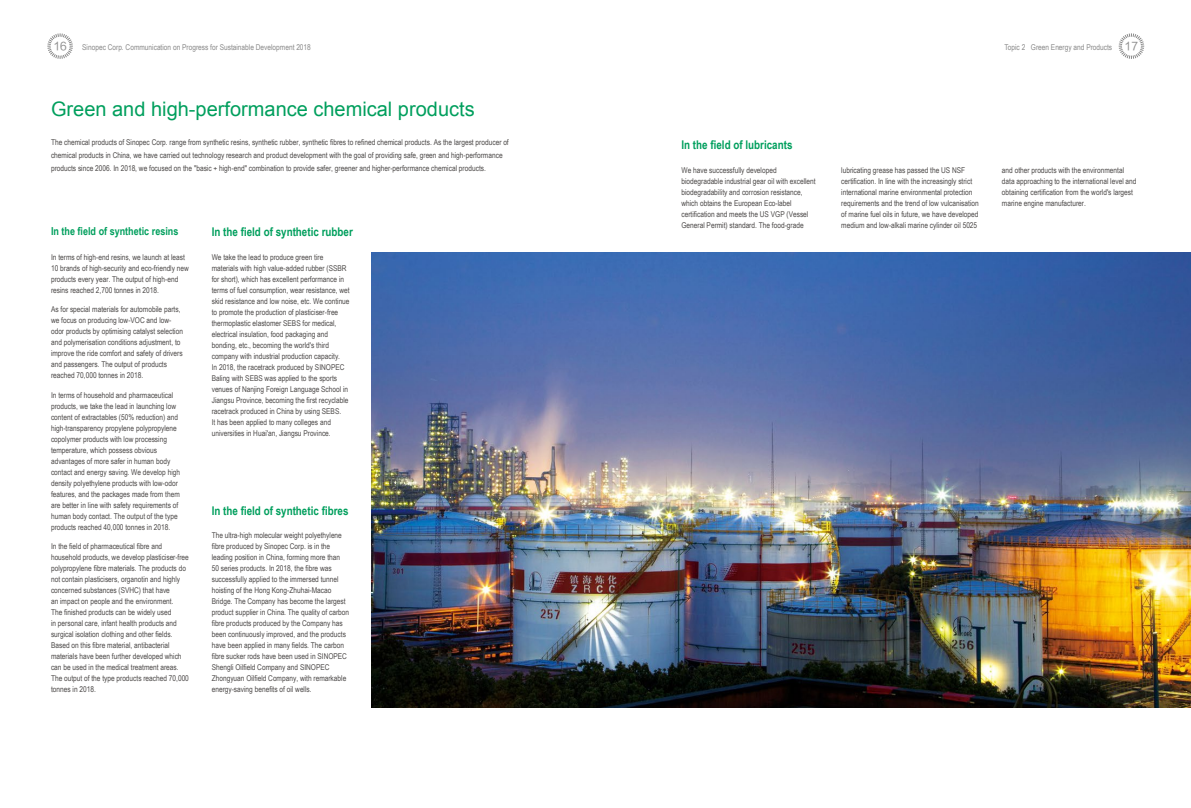
<style>
.page{position:relative;width:1191px;height:808px;background:#fff}
.page>*{position:absolute;margin:0;border:0;box-sizing:border-box;transform-origin:0 0}
.t1{font:20px "Arial";color:#009f5d}
.t2{font:700 12px "Arial Narrow";color:#009f5d}
.t3{font:700 11px "Arial Narrow";color:#009f5d}
.t4{font:11px "FZLTHK GBK1 0";color:#898989}
.t5{font:8px/11px "Arial Narrow";color:#4c4948}
.t6{font:8px "Arial Narrow";color:#898989}
</style>
<div class="page">
<svg style="left:47px;top:33px;width:26px;height:26px"></svg>
<img style="left:371px;top:253px;width:820px;height:455px">
<svg style="left:1118px;top:33px;width:27px;height:26px"></svg>
<h3 class="t4" style="left:53px;top:40px;width:15px">16</h3>
<p class="t6" style="left:82px;top:41px;width:230px">Sinopec Corp. Communication on Progress for Sustainable Development 2018</p>
<h3 class="t4" style="left:1124px;top:40px;width:15px">17</h3>
<p class="t6" style="left:1004px;top:41px;width:109px">Topic 2 Green Energy and Products</p>
<h1 class="t1" style="left:51px;top:96px;width:425px">Green and high-performance chemical products</h1>
<p class="t5" style="left:51px;top:136px;width:459px;line-height:13px">The chemical products of Sinopec Corp. range from synthetic resins, synthetic rubber, synthetic fibres to refined chemical products. As the largest producer of chemical products in China, we have carried out technology research and product development with the goal of providing safe, green and high-performance products since 2006. In 2018, we focused on the "basic + high-end" combination to provide safer, greener and higher-performance chemical products.</p>
<h3 class="t3" style="left:51px;top:223px;width:129px">In the field of synthetic resins</h3>
<p class="t5" style="left:51px;top:251px;width:139px">In terms of high-end resins, we launch at least 10 brands of high-security and eco-friendly new products every year. The output of high-end resins reached 2,700 tonnes in 2018.</p>
<p class="t5" style="left:51px;top:303px;width:133px">As for special materials for automobile parts, we focus on producing low-VOC and low&shy;odor products by optimising catalyst selection and polymerisation conditions adjustment, to improve the ride comfort and safety of drivers and passengers. The output of products reached 70,000 tonnes in 2018.</p>
<p class="t5" style="left:51px;top:389px;width:131px">In terms of household and pharmaceutical products, we take the lead in launching low content of extractables (50% reduction) and high-transparency propylene polypropylene copolymer products with low processing temperature, which possess obvious advantages of more safer in human body contact and energy saving. We develop high density polyethylene products with low-odor features, and the packages made from them are better in line with safety requirements of human body contact. The output of the type products reached 40,000 tonnes in 2018.</p>
<p class="t5" style="left:51px;top:540px;width:139px">In the field of pharmaceutical fibre and household products, we develop plasticiser-free polypropylene fibre materials. The products do not contain plasticisers, organotin and highly concerned substances (SVHC) that have<br>an impact on people and the environment.<br>The finished products can be widely used<br>in personal care, infant health products and surgical isolation clothing and other fields.<br>Based on this fibre material, antibacterial materials have been further developed which can be used in the medical treatment areas.<br>The output of the type products reached 70,000 tonnes in 2018.</p>
<h2 class="t2" style="left:212px;top:223px;width:143px">In the field of synthetic rubber</h2>
<p class="t5" style="left:212px;top:251px;width:139px">We take the lead to produce green tire materials with high value-added rubber (SSBR for short), which has excellent performance in terms of fuel consumption, wear resistance, wet skid resistance and low noise, etc. We continue to promote the production of plasticiser-free thermoplastic elastomer SEBS for medical, electrical insulation, food packaging and bonding, etc., becoming the world's third company with industrial production capacity.<br>In 2018, the racetrack produced by SINOPEC Baling with SEBS was applied to the sports venues of Nanjing Foreign Language School in Jiangsu Province, becoming the first recyclable racetrack produced in China by using SEBS.<br>It has been applied to many colleges and universities in Huai'an, Jiangsu Province.</p>
<h2 class="t2" style="left:212px;top:501px;width:138px">In the field of synthetic fibres</h2>
<p class="t5" style="left:212px;top:529px;width:139px">The ultra-high molecular weight polyethylene fibre produced by Sinopec Corp. is in the leading position in China, forming more than 50 series products. In 2018, the fibre was successfully applied to the immersed tunnel hoisting of the Hong Kong-Zhuhai-Macao Bridge. The Company has become the largest product supplier in China. The quality of carbon fibre products produced by the Company has been continuously improved, and the products have been applied in many fields. The carbon fibre sucker rods have been used in SINOPEC Shengli Oilfield Company and SINOPEC Zhongyuan Oilfield Company, with remarkable energy-saving benefits of oil wells.</p>
<h2 class="t2" style="left:681px;top:135px;width:112px">In the field of lubricants</h2>
<p class="t5" style="left:681px;top:164px;width:136px">We have successfully developed biodegradable industrial gear oil with excellent biodegradability and corrosion resistance, which obtains the European Eco-label certification and meets the US VGP (Vessel General Permit) standard. The food-grade</p>
<p class="t5" style="left:841px;top:164px;width:139px">lubricating grease has passed the US NSF certification. In line with the increasingly strict international marine environmental protection requirements and the trend of low vulcanisation of marine fuel oils in future, we have developed medium and low-alkali marine cylinder oil 5025</p>
<p class="t5" style="left:1002px;top:164px;width:136px">and other products with the environmental data approaching to the international level and obtaining certification from the world's largest marine engine manufacturer.</p>
</div>
